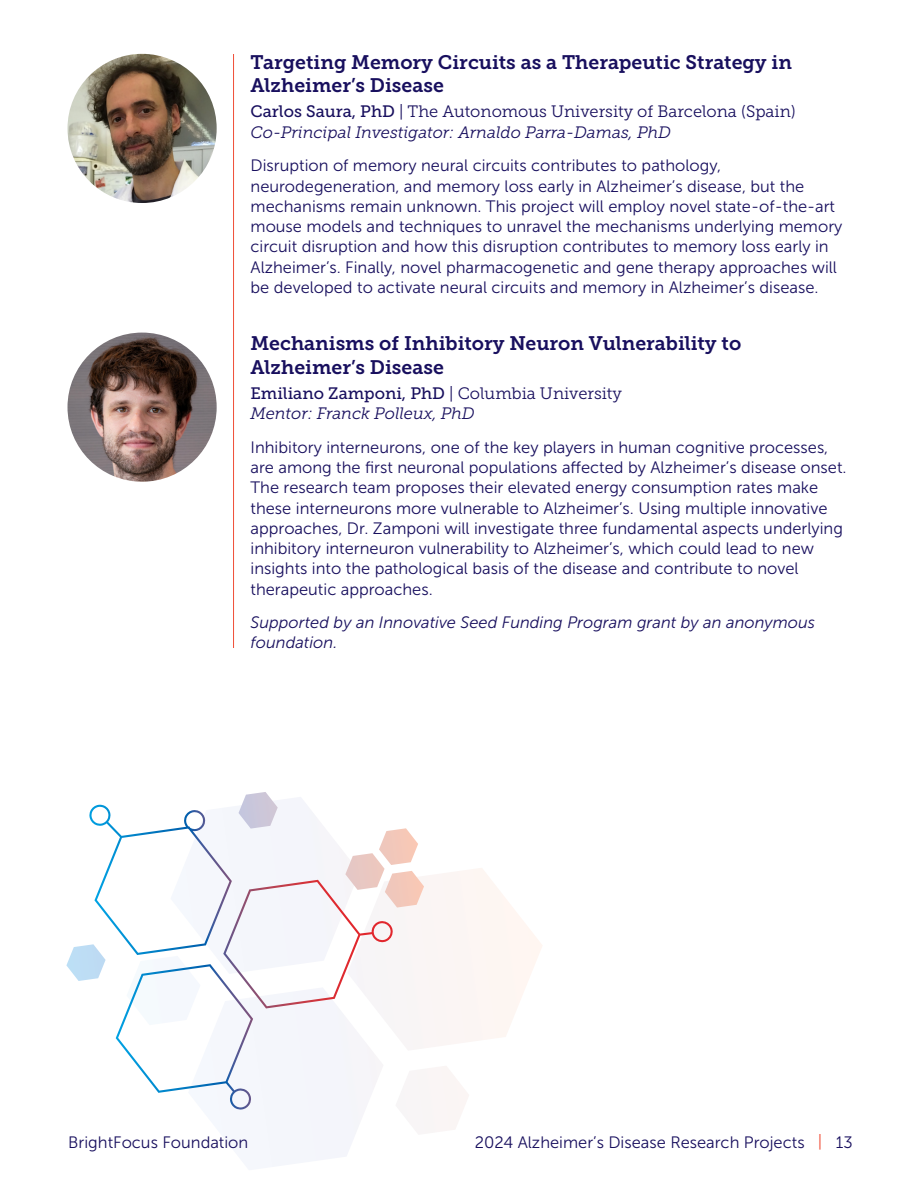
<style>
.page{position:relative;width:918px;height:1188px;background:#fff}
.page>*{position:absolute;margin:0;border:0;box-sizing:border-box;transform-origin:0 0}
._1_-_Project_Title_copy{font:19.5px/23.4px "Museo Slab 700";color:#180f5e}
._1_-_Project_Title{font:19.5px/23.4px "Museo Slab 700";color:#180f5e}
._4_-_Project_Body{font:16.5px/20.2px "Museo Sans 300";color:#180f5e}
._4_-_Project_Body_copy{font:16.5px/20.2px "Museo Sans 300";color:#180f5e}
._5_-_Italics__this_grant_is{font:italic 16.5px/19.8px "Museo Sans 300";color:#180f5e}
._2_-_Researcher_Name_copy{font:16.5px "Museo Slab 300";color:#180f5e}
._3_-_Mentor_copy{font:italic 16.5px "Museo Slab 300";color:#180f5e}
._2__-_Researcher_Name{font:16.5px "Museo Slab 500";color:#180f5e}
._3__-_Mentor{font:italic 16.5px "Museo Slab 300";color:#180f5e}
.s1{font-family:"Museo Slab 500"}
.s2{font-family:"Museo Slab 300"}
.s3{color:#f04e37}
</style>
<div class="page">
<hr style="left:233px;top:54px;width:1px;height:594px;background:#f04e37">
<svg style="left:264px;top:868px;width:278px;height:299px"></svg>
<svg style="left:66px;top:792px;width:358px;height:189px"></svg>
<svg style="left:89px;top:805px;width:304px;height:305px"></svg>
<img style="left:68px;top:54px;width:149px;height:149px;border-radius:75px">
<img style="left:68px;top:333px;width:149px;height:149px;border-radius:75px">
<h3 class="_1_-_Project_Title_copy" style="left:251px;top:50px;width:543px">Targeting Memory Circuits as a Therapeutic Strategy in<br>Alzheimer’s Disease</h3>
<h4 class="_2_-_Researcher_Name_copy" style="left:251px;top:102px;width:547px"><span class="s1">Carlos Saura, PhD</span> | The Autonomous University of Barcelona (Spain)</h4>
<h5 class="_3_-_Mentor_copy" style="left:251px;top:123px;width:422px">Co-Principal Investigator: Arnaldo Parra-Damas, PhD</h5>
<p class="_4_-_Project_Body_copy" style="left:251px;top:156px;width:593px">Disruption of memory neural circuits contributes to pathology, neurodegeneration, and memory loss early in Alzheimer’s disease, but the mechanisms remain unknown. This project will employ novel state-of-the-art mouse models and techniques to unravel the mechanisms underlying memory circuit disruption and how this disruption contributes to memory loss early in Alzheimer’s. Finally, novel pharmacogenetic and gene therapy approaches will be developed to activate neural circuits and memory in Alzheimer’s disease.</p>
<h3 class="_1_-_Project_Title" style="left:251px;top:332px;width:492px">Mechanisms of Inhibitory Neuron Vulnerability to<br>Alzheimer’s Disease</h3>
<h4 class="_2__-_Researcher_Name" style="left:251px;top:384px;width:373px">Emiliano Zamponi, PhD <span class="s2">| Columbia University</span></h4>
<h5 class="_3__-_Mentor" style="left:251px;top:405px;width:226px">Mentor: Franck Polleux, PhD</h5>
<p class="_4_-_Project_Body" style="left:251px;top:437px;width:598px">Inhibitory interneurons, one of the key players in human cognitive processes, are among the first neuronal populations affected by Alzheimer’s disease onset.<br>The research team proposes their elevated energy consumption rates make these interneurons more vulnerable to Alzheimer’s. Using multiple innovative approaches, Dr. Zamponi will investigate three fundamental aspects underlying inhibitory interneuron vulnerability to Alzheimer’s, which could lead to new insights into the pathological basis of the disease and contribute to novel therapeutic approaches.</p>
<p class="_5_-_Italics__this_grant_is" style="left:251px;top:613px;width:566px">Supported by an Innovative Seed Funding Program grant by an anonymous foundation.</p>
<p class="_4_-_Project_Body" style="left:68px;top:1132px;width:182px">BrightFocus Foundation</p>
<p class="_4_-_Project_Body" style="left:475px;top:1132px;width:379px">2024 Alzheimer’s Disease Research Projects <span class="s3">|</span> 13</p>
</div>
